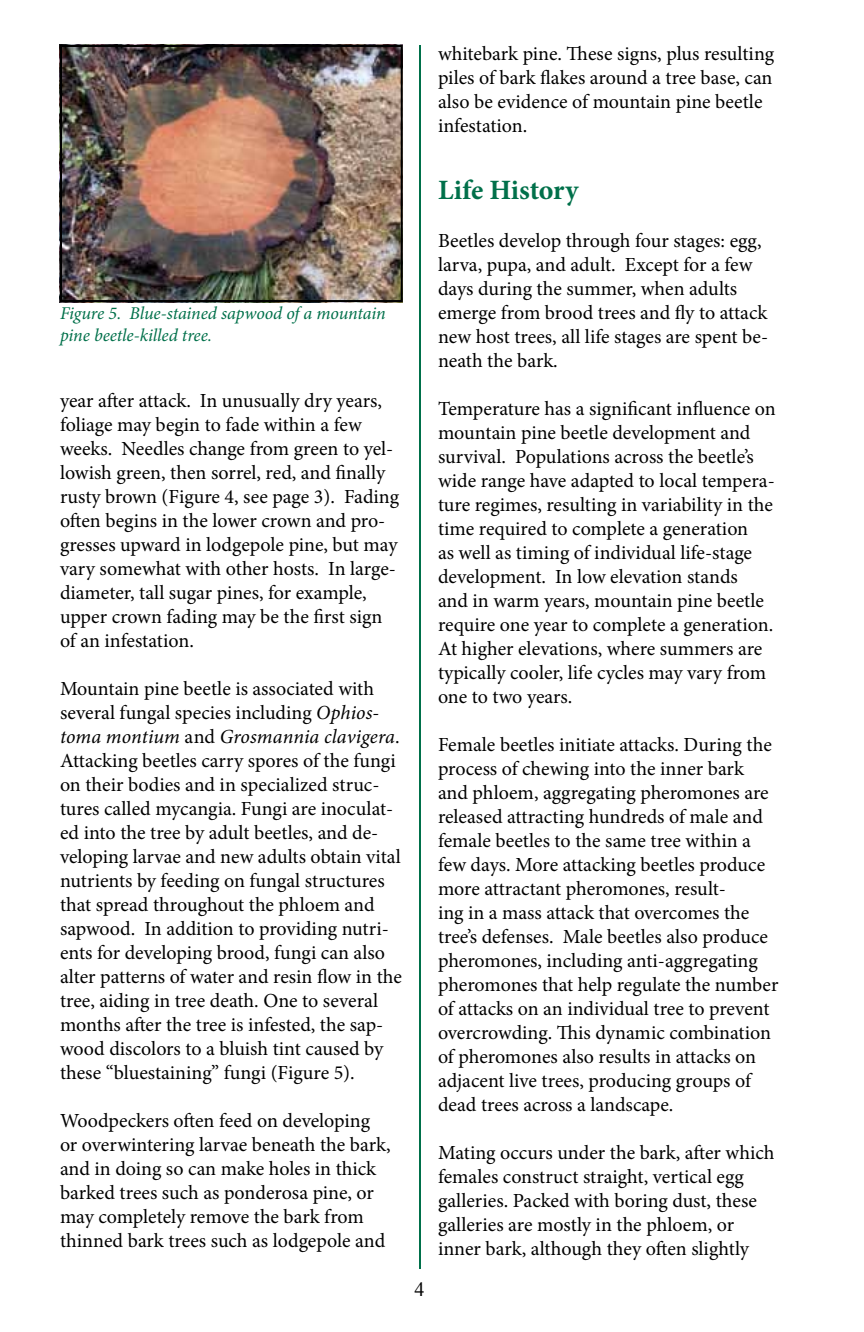
<style>
.page{position:relative;width:864px;height:1332px;background:#fff}
.page>*{position:absolute;margin:0;border:0;box-sizing:border-box;transform-origin:0 0}
.t1{font:700 28px "Minion Pro";letter-spacing:-.005em;color:#00704a}
.t2{font:20px/24px "Minion Pro";color:#000}
.t3{font:20px "Times New Roman";color:#000}
.t4{font:italic 18px/21.6px "Minion Pro";letter-spacing:-.01em;color:#00704a}
.s1{font-style:italic}
</style>
<div class="page">
<hr style="left:419px;top:45px;width:2px;height:1224px;background:#00704a">
<img style="left:63px;top:48px;width:337px;height:251px">
<div style="left:60px;top:45px;width:343px;height:257px;border:2px solid #000"></div>
<p class="t2" style="left:438px;top:41px;width:338px">whitebark pine. These signs, plus resulting piles of bark flakes around a tree base, can also be evidence of mountain pine beetle infestation.</p>
<p class="t4" style="left:60px;top:303px;width:327px">Figure 5. Blue-stained sapwood of a mountain pine beetle-killed tree.</p>
<p class="t2" style="left:60px;top:388px;width:341px">year after attack. In unusually dry years, foliage may begin to fade within a few weeks. Needles change from green to yel&shy;lowish green, then sorrel, red, and finally rusty brown (Figure 4, see page 3). Fading often begins in the lower crown and pro&shy;gresses upward in lodgepole pine, but may vary somewhat with other hosts. In large&shy;diameter, tall sugar pines, for example, upper crown fading may be the first sign of an infestation.</p>
<p class="t2" style="left:60px;top:676px;width:344px">Mountain pine beetle is associated with several fungal species including <span class="s1">Ophios&shy;toma montium</span> and <span class="s1">Grosmannia clavigera</span>.<br>Attacking beetles carry spores of the fungi on their bodies and in specialized struc&shy;tures called mycangia. Fungi are inoculat&shy;ed into the tree by adult beetles, and de&shy;veloping larvae and new adults obtain vital nutrients by feeding on fungal structures that spread throughout the phloem and sapwood. In addition to providing nutri&shy;ents for developing brood, fungi can also alter patterns of water and resin flow in the tree, aiding in tree death. One to several months after the tree is infested, the sap&shy;wood discolors to a bluish tint caused by these “bluestaining” fungi (Figure 5).</p>
<p class="t2" style="left:60px;top:1108px;width:332px">Woodpeckers often feed on developing or overwintering larvae beneath the bark, and in doing so can make holes in thick barked trees such as ponderosa pine, or may completely remove the bark from thinned bark trees such as lodgepole and</p>
<p class="t3" style="left:414px;top:1276px;width:11px">4</p>
<h1 class="t1" style="left:438px;top:170px;width:142px">Life History</h1>
<p class="t2" style="left:438px;top:228px;width:332px">Beetles develop through four stages: egg, larva, pupa, and adult. Except for a few days during the summer, when adults emerge from brood trees and fly to attack new host trees, all life stages are spent be&shy;neath the bark.</p>
<p class="t2" style="left:438px;top:396px;width:339px">Temperature has a significant influence on mountain pine beetle development and survival. Populations across the beetle’s wide range have adapted to local tempera&shy;ture regimes, resulting in variability in the time required to complete a generation<br>as well as timing of individual life-stage development. In low elevation stands<br>and in warm years, mountain pine beetle require one year to complete a generation.<br>At higher elevations, where summers are typically cooler, life cycles may vary from one to two years.</p>
<p class="t2" style="left:438px;top:732px;width:342px">Female beetles initiate attacks. During the process of chewing into the inner bark and phloem, aggregating pheromones are released attracting hundreds of male and female beetles to the same tree within a few days. More attacking beetles produce more attractant pheromones, result-<br>ing in a mass attack that overcomes the tree’s defenses. Male beetles also produce pheromones, including anti-aggregating pheromones that help regulate the number of attacks on an individual tree to prevent overcrowding. This dynamic combination of pheromones also results in attacks on adjacent live trees, producing groups of dead trees across a landscape.</p>
<p class="t2" style="left:438px;top:1140px;width:338px">Mating occurs under the bark, after which females construct straight, vertical egg galleries. Packed with boring dust, these galleries are mostly in the phloem, or inner bark, although they often slightly</p>
</div>
